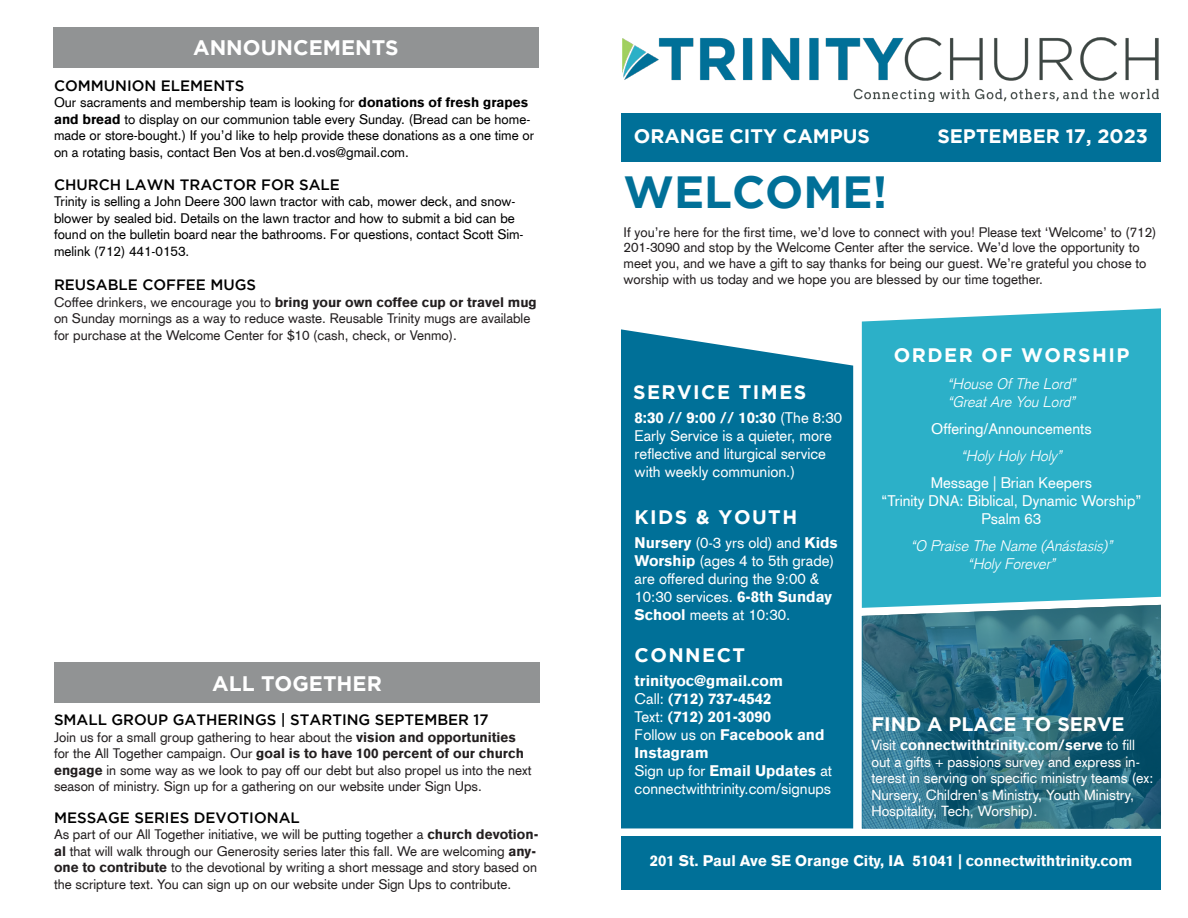
<style>
.page{position:relative;width:1188px;height:918px;background:#fff}
.page>*{position:absolute;margin:0;border:0;box-sizing:border-box;transform-origin:0 0}
.t1{font:700 45px "Gotham";color:#007098}
.t2{font:700 21px "Gotham";color:#fff}
.t3{font:700 19.5px "Gotham";color:#fff}
.t4{font:700 19.5px "Gotham";letter-spacing:.075em;color:#fff}
.t5{font:15px/18px "Akzidenz Grotesk CE";color:#fff}
.t6{font:900 15px "Akzidenz Grotesk CE";color:#fff}
.t7{font:500 15px "Gotham";color:#000}
.t8{font:italic 300 15px "Akzidenz Grotesk";color:#fff}
.t9{font:14.25px/16.5px "Akzidenz Grotesk CE";color:#fff}
.t10{font:13.5px/16.5px "Akzidenz Grotesk CE";color:#231f20}
.t11{font:13.5px/16.5px "Akzidenz Grotesk CE";color:#000}
.s1{font-weight:900}
.s2{font-weight:400}
</style>
<div class="page">
<div style="left:621px;top:329px;width:232px;height:499px;background:#007098"></div>
<svg style="left:862px;top:608px;width:299px;height:221px;background:#2d6e82"></svg>
<div style="left:862px;top:308px;width:299px;height:300px;background:#2cb0c8"></div>
<div style="left:53px;top:27px;width:486px;height:41px;background:#919394"></div>
<img style="left:622px;top:38px;width:536px;height:63px">
<div style="left:621px;top:113px;width:540px;height:49px;background:#007098"></div>
<div style="left:621px;top:836px;width:540px;height:54px;background:#007098"></div>
<div style="left:54px;top:663px;width:486px;height:40px;background:#919394"></div>
<p class="t2" style="left:193px;top:36px;width:207px">ANNOUNCEMENTS</p>
<p class="t7" style="left:54px;top:77px;width:192px">COMMUNION ELEMENTS</p>
<p class="t11" style="left:54px;top:94px;width:482px">Our sacraments and membership team is looking for <span class="s1">donations of fresh grapes and bread</span> to display on our communion table every Sunday. (Bread can be home&shy;made or store-bought.) If you’d like to help provide these donations as a one time or on a rotating basis, contact Ben Vos at ben.d.vos@gmail.com.</p>
<p class="t7" style="left:54px;top:176px;width:287px">CHURCH LAWN TRACTOR FOR SALE</p>
<p class="t11" style="left:54px;top:193px;width:471px">Trinity is selling a John Deere 300 lawn tractor with cab, mower deck, and snow&shy;blower by sealed bid. Details on the lawn tractor and how to submit a bid can be found on the bulletin board near the bathrooms. For questions, contact Scott Sim&shy;melink (712) 441-0153.</p>
<p class="t7" style="left:54px;top:277px;width:204px">REUSABLE COFFEE MUGS</p>
<p class="t10" style="left:54px;top:294px;width:484px">Coffee drinkers, we encourage you to <span class="s1">bring your own coffee cup or travel mug </span>on Sunday mornings as a way to reduce waste. Reusable Trinity mugs are available for purchase at the Welcome Center for $10 (cash, check, or Venmo).</p>
<p class="t2" style="left:212px;top:671px;width:171px">ALL TOGETHER</p>
<p class="t7" style="left:54px;top:711px;width:436px">SMALL GROUP GATHERINGS | STARTING SEPTEMBER 17</p>
<p class="t10" style="left:54px;top:728px;width:479px">Join us for a small group gathering to hear about the <span class="s1">vision and opportunities </span>for the All Together campaign. Our <span class="s1">goal is to have 100 percent of our church engage</span> in some way as we look to pay off our debt but also propel us into the next season of ministry. Sign up for a gathering on our website under Sign Ups.</p>
<p class="t7" style="left:54px;top:809px;width:247px">MESSAGE SERIES DEVOTIONAL</p>
<p class="t10" style="left:54px;top:826px;width:486px">As part of our All Together initiative, we will be putting together a <span class="s1">church devotion&shy;al</span> that will walk through our Generosity series later this fall. We are welcoming <span class="s1">any&shy;one to contribute</span> to the devotional by writing a short message and story based on the scripture text. You can sign up on our website under Sign Ups to contribute.</p>
<p class="t3" style="left:634px;top:125px;width:238px">ORANGE CITY CAMPUS</p>
<p class="t3" style="left:937px;top:125px;width:212px">SEPTEMBER 17, 2023</p>
<p class="t1" style="left:624px;top:166px;width:265px">WELCOME!</p>
<p class="t10" style="left:624px;top:224px;width:534px;line-height:15.8px">If you’re here for the first time, we’d love to connect with you! Please text ‘Welcome’ to (712)<br>201-3090 and stop by the Welcome Center after the service. We’d love the opportunity to meet you, and we have a gift to say thanks for being our guest. We’re grateful you chose to worship with us today and we hope you are blessed by our time together.</p>
<p class="t4" style="left:633px;top:381px;width:175px">SERVICE TIMES</p>
<p class="t5" style="left:635px;top:409px;width:209px"><span class="s1">8:30 // 9:00 // 10:30</span> (The 8:30<br>Early Service is a quieter, more reflective and liturgical service with weekly communion.)</p>
<p class="t4" style="left:635px;top:506px;width:164px">KIDS &amp; YOUTH</p>
<p class="t5" style="left:635px;top:533px;width:205px"><span class="s1">Nursery</span> (0-3 yrs old) and <span class="s1">Kids<br>Worship</span> (ages 4 to 5th grade) are offered during the 9:00 &amp;<br>10:30 services. <span class="s1">6-8th Sunday<br>School</span> meets at 10:30.</p>
<p class="t4" style="left:635px;top:644px;width:112px">CONNECT</p>
<p class="t6" style="left:635px;top:671px;width:150px">trinityoc@gmail.com</p>
<p class="t6" style="left:635px;top:689px;width:139px"><span class="s2">Call:</span> (712) 737-4542</p>
<p class="t6" style="left:635px;top:707px;width:138px"><span class="s2">Text:</span> (712) 201-3090</p>
<p class="t6" style="left:635px;top:725px;width:192px"><span class="s2">Follow us on</span> Facebook and</p>
<p class="t6" style="left:635px;top:743px;width:76px">Instagram</p>
<p class="t6" style="left:635px;top:761px;width:199px"><span class="s2">Sign up for</span> Email Updates <span class="s2">at</span></p>
<p class="t5" style="left:635px;top:780px;width:198px">connectwithtrinity.com/signups</p>
<p class="t4" style="left:894px;top:344px;width:237px">ORDER OF WORSHIP</p>
<p class="t8" style="left:948px;top:375px;width:129px">“House Of The Lord”</p>
<p class="t8" style="left:948px;top:393px;width:129px">“Great Are You Lord”</p>
<p class="t5" style="left:931px;top:419px;width:162px">Offering/Announcements</p>
<p class="t8" style="left:961px;top:447px;width:102px">“Holy Holy Holy”</p>
<p class="t5" style="left:931px;top:473px;width:163px">Message | Brian Keepers</p>
<p class="t5" style="left:882px;top:491px;width:261px">“Trinity DNA: Biblical, Dynamic Worship”</p>
<p class="t5" style="left:982px;top:509px;width:61px">Psalm 63</p>
<p class="t8" style="left:911px;top:537px;width:203px">“O Praise The Name (Anástasis)”</p>
<p class="t8" style="left:968px;top:555px;width:88px">“Holy Forever”</p>
<p class="t3" style="left:871px;top:713px;width:255px">FIND A PLACE TO SERVE</p>
<p class="t9" style="left:871px;top:737px;width:283px">Visit <span class="s1">connectwithtrinity.com/serve</span> to fill out a gifts + passions survey and express in&shy;terest in serving on specific ministry teams (ex:<br>Nursery, Children’s Ministry, Youth Ministry, Hospitality, Tech, Worship).</p>
<p class="t6" style="left:650px;top:851px;width:484px">201 St. Paul Ave SE Orange City, IA 51041 | connectwithtrinity.com</p>
</div>
